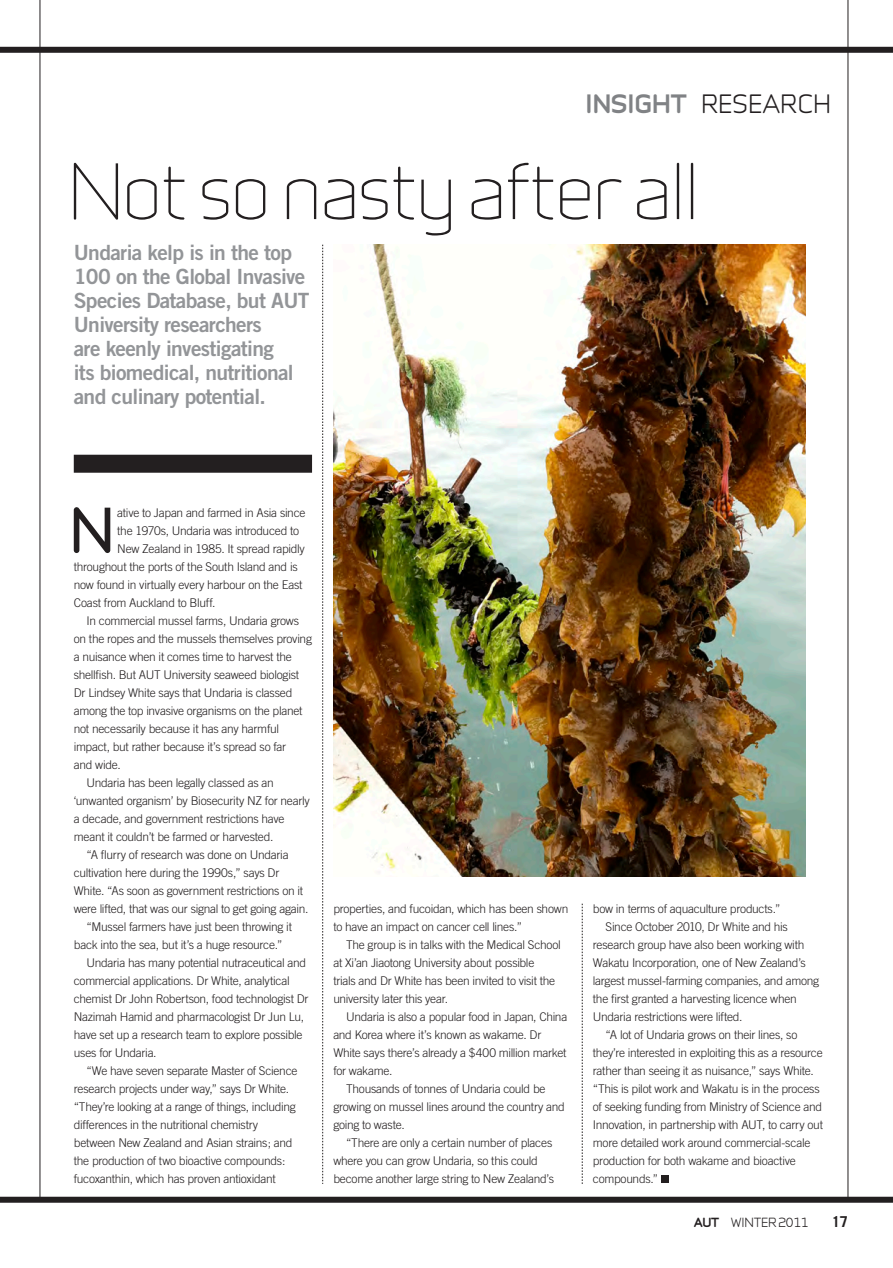
<style>
.page{position:relative;width:893px;height:1268px;background:#fff}
.page>*{position:absolute;margin:0;border:0;box-sizing:border-box;transform-origin:0 0}
.t1{font:72px "Infinity ST Light";letter-spacing:-.07em;color:#231f20}
.t2{font:58.05px "Infinity ST Bold";color:#231f20}
.t3{font:24px "Infinity C Medium";color:#231f20}
.t4{font:21px/24px "Trade Gothic Bold Two";letter-spacing:-.03em;color:#939598}
.t5{font:700 15px "Trade Gothic";color:#231f20}
.t6{font:300 12px/18px "Trade Gothic";letter-spacing:-.02em;color:#231f20}
.t7{font:12px "Infinity T Medium";letter-spacing:-.02em;color:#231f20}
.s1{font-family:"Infinity ST Extra";font-weight:700;color:#808285}
.s2{font-family:"Infinity C Extra";font-weight:700}
</style>
<div class="page">
<hr style="left:847px;top:0;width:1px;height:1200px;background:#231f20">
<hr style="left:40px;top:0;width:1px;height:1197px;background:#231f20">
<div style="left:0;top:1197px;width:892px;height:6px;background:#231f20"></div>
<div style="left:0;top:47px;width:892px;height:6px;background:#231f20"></div>
<div style="left:74px;top:455px;width:238px;height:18px;background:#231f20"></div>
<div style="left:660px;top:1175px;width:8px;height:8px;background:#231f20"></div>
<img style="left:333px;top:245px;width:472px;height:631px">
<svg style="left:322px;top:245px;width:1px;height:939px"></svg>
<svg style="left:582px;top:904px;width:1px;height:280px"></svg>
<h3 class="t3" style="left:585px;top:86px;width:247px"><span class="s1">insight</span> RESEARCH</h3>
<h1 class="t1" style="left:67px;top:140px;width:636px">Not so nasty after all</h1>
<h3 class="t4" style="left:74px;top:240px;width:233px">U ndaria kelp is in the top<br>100 on the Global I nvasive<br>Species Database, but AUT<br>U niversity researchers<br>are keenly investigating<br>its biomedical, nutritional and culinary potential.</h3>
<h2 class="t2" style="left:70px;top:488px;width:46px">N</h2>
<p class="t6" style="left:117px;top:503px;width:190px">ative to Japan and farmed in Asia since</p>
<p class="t6" style="left:117px;top:521px;width:183px">the 1970s, Undaria was introduced to</p>
<p class="t6" style="left:117px;top:539px;width:189px">New Zealand in 1985. It spread rapidly</p>
<p class="t6" style="left:74px;top:557px;width:225px">throughout the ports of the South Island and is</p>
<p class="t6" style="left:74px;top:575px;width:230px">now found in virtually every harbour on the East</p>
<p class="t6" style="left:74px;top:593px;width:143px">Coast from Auckland to Bluff.</p>
<p class="t6" style="left:86px;top:611px;width:214px">In commercial mussel farms, Undaria grows</p>
<p class="t6" style="left:74px;top:629px;width:240px">on the ropes and the mussels themselves proving</p>
<p class="t6" style="left:74px;top:647px;width:219px">a nuisance when it comes time to harvest the</p>
<p class="t6" style="left:74px;top:665px;width:227px">shellfish. But AUT University seaweed biologist</p>
<p class="t6" style="left:74px;top:683px;width:220px">Dr Lindsey White says that Undaria is classed</p>
<p class="t6" style="left:74px;top:701px;width:230px">among the top invasive organisms on the planet</p>
<p class="t6" style="left:74px;top:719px;width:207px">not necessarily because it has any harmful</p>
<p class="t6" style="left:74px;top:737px;width:214px">impact, but rather because it’s spread so far</p>
<p class="t6" style="left:74px;top:755px;width:48px">and wide.</p>
<p class="t6" style="left:86px;top:773px;width:189px">Undaria has been legally classed as an</p>
<p class="t6" style="left:74px;top:791px;width:238px">‘unwanted organism’ by Biosecurity NZ for nearly</p>
<p class="t6" style="left:74px;top:809px;width:212px">a decade, and government restrictions have</p>
<p class="t6" style="left:74px;top:827px;width:201px">meant it couldn’t be farmed or harvested.</p>
<p class="t6" style="left:86px;top:845px;width:204px">“A flurry of research was done on Undaria</p>
<p class="t6" style="left:74px;top:863px;width:207px">cultivation here during the 1990s,” says Dr</p>
<p class="t6" style="left:74px;top:881px;width:231px">White. “As soon as government restrictions on it</p>
<p class="t6" style="left:74px;top:899px;width:236px">were lifted, that was our signal to get going again.</p>
<p class="t6" style="left:86px;top:917px;width:207px">“Mussel farmers have just been throwing it</p>
<p class="t6" style="left:74px;top:935px;width:210px">back into the sea, but it’s a huge resource.”</p>
<p class="t6" style="left:86px;top:953px;width:221px">Undaria has many potential nutraceutical and</p>
<p class="t6" style="left:74px;top:971px;width:217px">commercial applications. Dr White, analytical</p>
<p class="t6" style="left:74px;top:989px;width:236px">chemist Dr John Robertson, food technologist Dr</p>
<p class="t6" style="left:74px;top:1007px;width:232px">Nazimah Hamid and pharmacologist Dr Jun Lu,</p>
<p class="t6" style="left:74px;top:1025px;width:230px">have set up a research team to explore possible</p>
<p class="t6" style="left:74px;top:1043px;width:84px">uses for Undaria.</p>
<p class="t6" style="left:86px;top:1061px;width:212px">“We have seven separate Master of Science</p>
<p class="t6" style="left:74px;top:1079px;width:217px">research projects under way,” says Dr White.</p>
<p class="t6" style="left:74px;top:1097px;width:223px">“They’re looking at a range of things, including</p>
<p class="t6" style="left:74px;top:1115px;width:186px">differences in the nutritional chemistry</p>
<p class="t6" style="left:74px;top:1133px;width:220px">between New Zealand and Asian strains; and</p>
<p class="t6" style="left:74px;top:1151px;width:213px">the production of two bioactive compounds:</p>
<p class="t6" style="left:74px;top:1169px;width:203px">fucoxanthin, which has proven antioxidant</p>
<p class="t6" style="left:333px;top:899px;width:236px">properties, and fucoidan, which has been shown to have an impact on cancer cell lines.”</p>
<p class="t6" style="left:333px;top:935px;width:229px;text-indent:13px">The group is in talks with the Medical School at Xi’an Jiaotong University about possible<br>trials and Dr White has been invited to visit the university later this year.</p>
<p class="t6" style="left:346px;top:1007px;width:223px">Undaria is also a popular food in Japan, China</p>
<p class="t6" style="left:333px;top:1025px;width:210px">and Korea where it’s known as wakame. Dr</p>
<p class="t6" style="left:333px;top:1043px;width:235px">White says there’s already a $400 million market</p>
<p class="t6" style="left:333px;top:1061px;width:61px">for wakame.</p>
<p class="t6" style="left:346px;top:1079px;width:201px">Thousands of tonnes of Undaria could be</p>
<p class="t6" style="left:333px;top:1097px;width:233px">growing on mussel lines around the country and</p>
<p class="t6" style="left:333px;top:1115px;width:73px">going to waste.</p>
<p class="t6" style="left:346px;top:1133px;width:208px">“There are only a certain number of places</p>
<p class="t6" style="left:333px;top:1151px;width:206px">where you can grow Undaria, so this could</p>
<p class="t6" style="left:333px;top:1169px;width:222px">become another large string to New Zealand’s</p>
<p class="t6" style="left:592px;top:899px;width:189px">bow in terms of aquaculture products.”</p>
<p class="t6" style="left:605px;top:917px;width:184px">Since October 2010, Dr White and his</p>
<p class="t6" style="left:592px;top:935px;width:213px">research group have also been working with</p>
<p class="t6" style="left:592px;top:953px;width:214px">Wakatu Incorporation, one of New Zealand’s</p>
<p class="t6" style="left:592px;top:971px;width:228px">largest mussel-farming companies, and among</p>
<p class="t6" style="left:592px;top:989px;width:205px">the first granted a harvesting licence when</p>
<p class="t6" style="left:592px;top:1007px;width:151px">Undaria restrictions were lifted.</p>
<p class="t6" style="left:605px;top:1025px;width:193px">“A lot of Undaria grows on their lines, so</p>
<p class="t6" style="left:592px;top:1043px;width:231px">they’re interested in exploiting this as a resource</p>
<p class="t6" style="left:592px;top:1061px;width:222px">rather than seeing it as nuisance,” says White.</p>
<p class="t6" style="left:592px;top:1079px;width:228px">“This is pilot work and Wakatu is in the process</p>
<p class="t6" style="left:592px;top:1097px;width:231px">of seeking funding from Ministry of Science and</p>
<p class="t6" style="left:592px;top:1115px;width:231px">Innovation, in partnership with AUT, to carry out</p>
<p class="t6" style="left:592px;top:1133px;width:219px">more detailed work around commercial-scale</p>
<p class="t6" style="left:592px;top:1151px;width:204px">production for both wakame and bioactive</p>
<p class="t6" style="left:592px;top:1169px;width:67px">compounds.”</p>
<p class="t7" style="left:693px;top:1214px;width:116px"><span class="s2">AUT</span> WINTER 2011</p>
<p class="t5" style="left:831px;top:1212px;width:18px">17</p>
</div>
